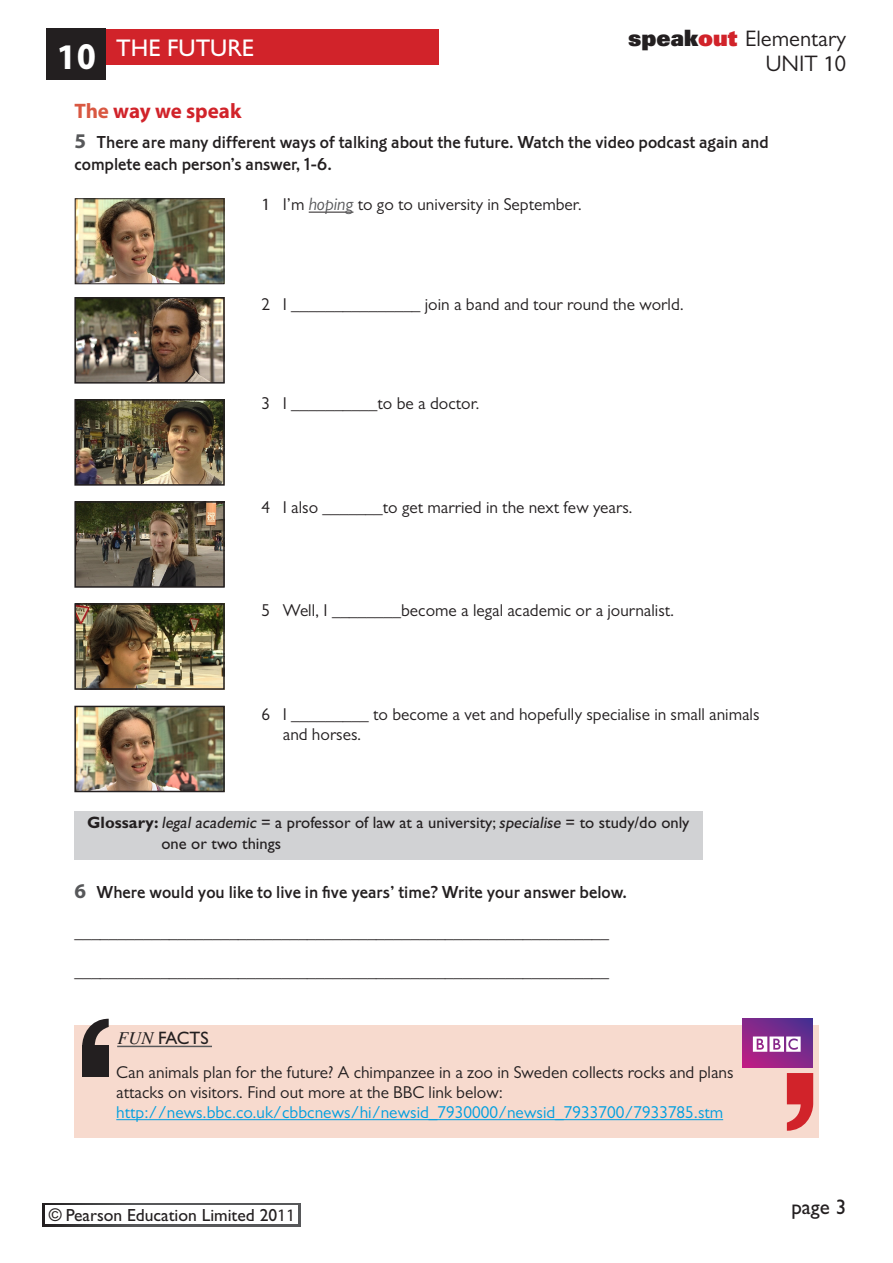
<style>
.page{position:relative;width:893px;height:1263px;background:#fff}
.page>*{position:absolute;margin:0;border:0;box-sizing:border-box;transform-origin:0 0}
.t1{font:700 36.15px "Myriad Pro";color:#fff}
.t2{font:24.15px "Gill Sans";color:#fff}
.t3{font:22.5px "Gill Sans";color:#231f20}
.Heading_with_colour{font:700 21px "Myriad Pro";color:#d1232a}
.Rubric{font:18px/21.8px "Corinthian Medium Plain";color:#231f20}
.t4{font:18px "Gill Sans";color:#231f20}
.PC_Copyright{font:17.55px "Gill Sans";color:#231f20}
.Text{font:17.25px/19.8px "Gill Sans";color:#231f20}
.Text-2{font:17.25px "Gill Sans";color:#009fe0}
.t5{font:16.5px/20.2px "Gill Sans";color:#231f20}
.s1{font-family:"Gill Sans"}
.s2{font-family:"Univers LT Std X Black"}
.s3{font-family:"Univers LT Std X Black";color:#d1232a}
.s4{font-family:"Myriad Pro"}
.s5{color:#d95842}
.s6{font-family:"Myriad Pro";font-weight:700;font-size:21px;color:#57585a}
.s7{font-style:italic;font-size:18px;color:#57585a}
.s8{font-weight:700}
.s9{font-style:italic}
.s10{font-family:"Times LT Std";font-style:italic}
</style>
<div class="page">
<div style="left:47px;top:29px;width:392px;height:36px;background:#d1232a"></div>
<div style="left:47px;top:29px;width:59px;height:51px;background:#231f20"></div>
<svg style="left:43px;top:1203px;width:257px;height:23px"></svg>
<div style="left:45px;top:1205px;width:253px;height:19px;background:#fff"></div>
<hr style="left:309px;top:212px;width:44px;height:1px;background:#231f20">
<div style="left:74px;top:811px;width:628px;height:48px;background:#d1d2d4"></div>
<img style="left:77px;top:200px;width:145px;height:82px">
<div style="left:75px;top:198px;width:149px;height:86px;border:1px solid #231f20"></div>
<img style="left:77px;top:300px;width:145px;height:81px">
<div style="left:74px;top:297px;width:151px;height:87px;border:2px solid #231f20"></div>
<img style="left:77px;top:402px;width:145px;height:81px">
<div style="left:74px;top:399px;width:151px;height:87px;border:2px solid #231f20"></div>
<img style="left:77px;top:504px;width:145px;height:81px">
<div style="left:74px;top:501px;width:151px;height:87px;border:2px solid #231f20"></div>
<img style="left:77px;top:606px;width:145px;height:81px">
<div style="left:74px;top:603px;width:151px;height:87px;border:2px solid #231f20"></div>
<img style="left:77px;top:709px;width:145px;height:80px">
<div style="left:74px;top:706px;width:151px;height:86px;border:2px solid #231f20"></div>
<div style="left:74px;top:1025px;width:745px;height:113px;background:#f7dace"></div>
<svg style="left:787px;top:1073px;width:26px;height:58px"></svg>
<div style="left:82px;top:1045px;width:27px;height:32px;background:#231f20"></div>
<svg style="left:82px;top:1019px;width:27px;height:26px"></svg>
<svg style="left:743px;top:1019px;width:70px;height:49px;background:#84278a"></svg>
<svg style="left:753px;top:1036px;width:48px;height:16px"></svg>
<hr style="left:116px;top:1119px;width:607px;height:1px;background:#009fe0">
<hr style="left:117px;top:1046px;width:95px;height:1px;background:#57585a">
<p class="t1" style="left:56px;top:33px;width:42px">1<span class="s1">0</span></p>
<p class="t2" style="left:116px;top:34px;width:139px">THE FUTURE</p>
<p class="t3" style="left:628px;top:25px;width:219px"><span class="s2">speak</span><span class="s3">out</span> Elementary</p>
<p class="t3" style="left:766px;top:51px;width:82px">UNIT <span class="s4">1</span>0</p>
<p class="Heading_with_colour" style="left:74px;top:97px;width:168px"><span class="s5">The</span> way we speak</p>
<p class="Rubric" style="left:74px;top:131px;width:696px"><span class="s6">5</span> There are many different ways of talking about the future. Watch the video podcast again and complete each person’s answer, 1-6.</p>
<p class="Text" style="left:261px;top:195px;width:322px"><span class="s4">1</span> I’m <span class="s7">hoping</span> to go to university in September.</p>
<p class="Text" style="left:261px;top:294px;width:424px">2 I _______________ join a band and tour round the world.</p>
<p class="Text" style="left:261px;top:393px;width:220px">3 I __________to be a doctor.</p>
<p class="Text" style="left:261px;top:497px;width:373px">4 I also _______to get married in the next few years.</p>
<p class="Text" style="left:261px;top:601px;width:414px">5 Well, I ________become a legal academic or a journalist.</p>
<p class="Text" style="left:283px;top:704px;width:478px;text-indent:-21px">6 I _________ to become a vet and hopefully specialise in small animals and horses.</p>
<p class="t5" style="left:161px;top:813px;width:529px;text-indent:-74px"><span class="s8">Glossary:</span> <span class="s9">legal academic</span> = a professor of law at a university; <span class="s9">specialise</span> = to study/do only one or two things</p>
<p class="Rubric" style="left:74px;top:881px;width:554px"><span class="s6">6</span> Where would you like to live in five years’ time? Write your answer below.</p>
<p class="Text" style="left:74px;top:922px;width:536px">______________________________________________________________</p>
<p class="Text" style="left:74px;top:962px;width:536px">______________________________________________________________</p>
<p class="t4" style="left:118px;top:1027px;width:61px"><span class="s10">Fun</span> Fact</p>
<p class="t4" style="left:200px;top:1027px;width:10px">s</p>
<p class="Text" style="left:116px;top:1062px;width:619px">Can animals plan for the future? A chimpanzee in a zoo in Sweden collects rocks and plans attacks on visitors. Find out more at the BBC link below:</p>
<p class="Text-2" style="left:116px;top:1102px;width:608px">http://news.bbc.co.uk/cbbcnews/hi/newsid_7930000/newsid_7933700/7933785.stm</p>
<p class="PC_Copyright" style="left:49px;top:1205px;width:248px">© Pearson Education Limited 20<span class="s4">11</span></p>
</div>
